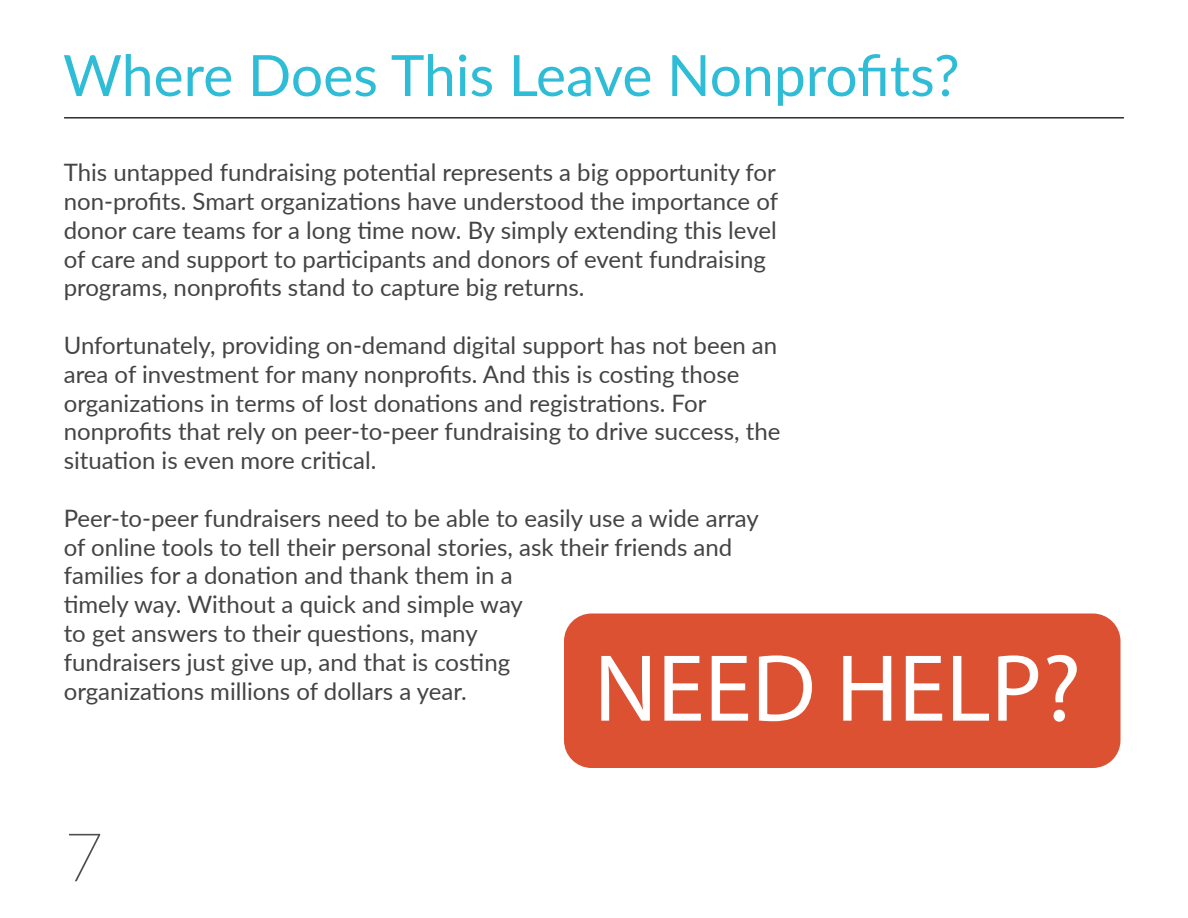
<style>
.page{position:relative;width:1188px;height:918px;background:#fff}
.page>*{position:absolute;margin:0;border:0;box-sizing:border-box;transform-origin:0 0}
.t1{font:96px "Myriad Pro";color:#fff}
.t2{font:100 67.5px "Lato";color:#4f4f4f}
.t3{font:57px "Lato";color:#2fbcd7}
.t4{font:24px/28.8px "Lato";color:#444}
</style>
<div class="page">
<hr style="left:64px;top:117px;width:1060px;height:1px;background:#2d2d2d">
<div style="left:564px;top:614px;width:557px;height:154px;background:#dd5133;border-radius:28px"></div>
<h3 class="t3" style="left:63px;top:35px;width:898px">Where Does This Leave Nonprofits?</h3>
<p class="t4" style="left:64px;top:157px;width:716px">This untapped fundraising potential represents a big opportunity for non-profits. Smart organizations have understood the importance of donor care teams for a long time now. By simply extending this level of care and support to participants and donors of event fundraising programs, nonprofits stand to capture big returns.</p>
<p class="t4" style="left:64px;top:330px;width:718px">Unfortunately, providing on-demand digital support has not been an area of investment for many nonprofits. And this is costing those organizations in terms of lost donations and registrations. For nonprofits that rely on peer-to-peer fundraising to drive success, the situation is even more critical.</p>
<p class="t4" style="left:64px;top:503px;width:697px">Peer-to-peer fundraisers need to be able to easily use a wide array of online tools to tell their personal stories, ask their friends and families for a donation and thank them in a<br>timely way. Without a quick and simple way<br>to get answers to their questions, many<br>fundraisers just give up, and that is costing<br>organizations millions of dollars a year.</p>
<h1 class="t1" style="left:594px;top:629px;width:489px">NEED HELP?</h1>
<h2 class="t2" style="left:64px;top:811px;width:41px">7</h2>
</div>
